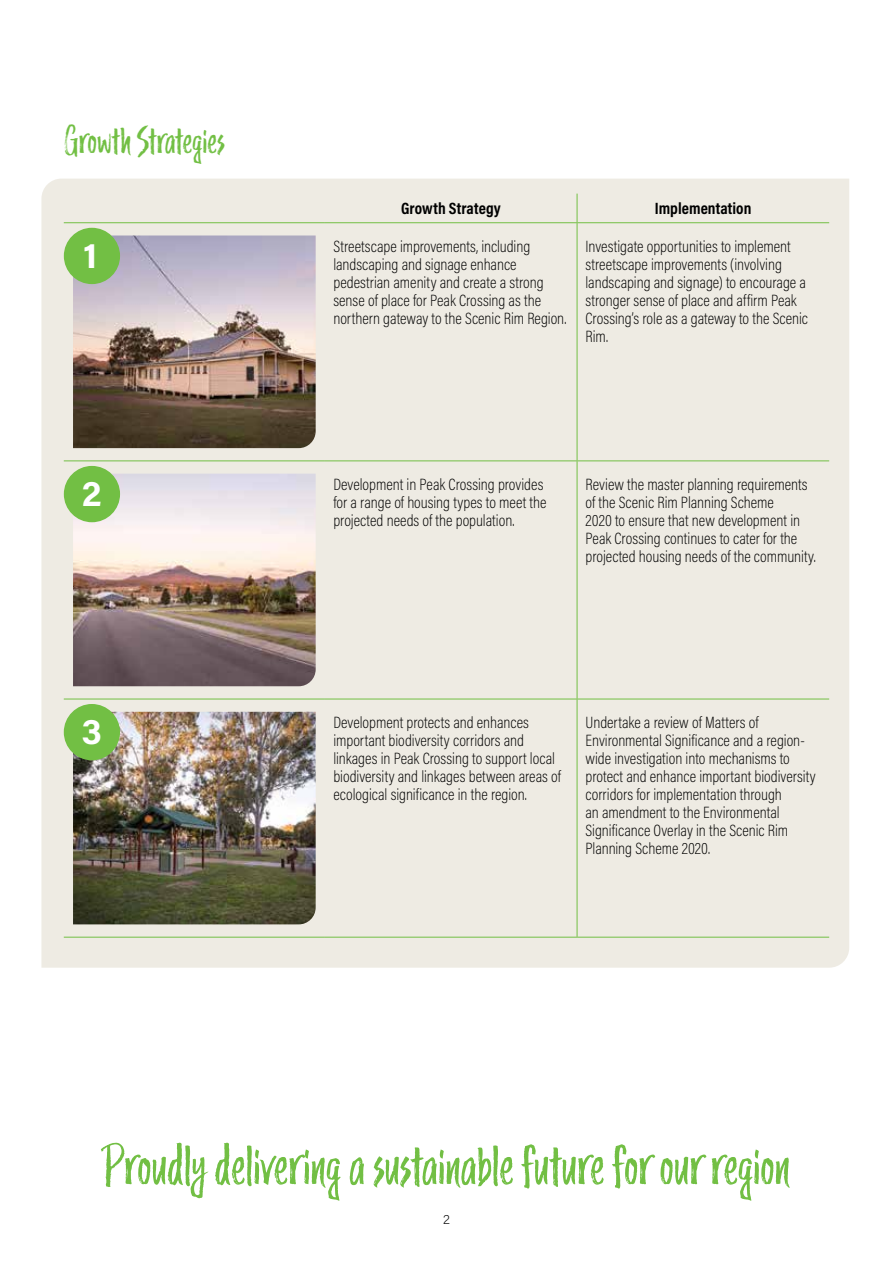
<style>
.page{position:relative;width:893px;height:1263px;background:#fff}
.page>*{position:absolute;margin:0;border:0;box-sizing:border-box;transform-origin:0 0}
.t1{font:54px "Trailmade";color:#72bf44}
.t2{font:36px "Trailmade";color:#72bf44}
.t3{font:700 36px "Acumin Pro";color:#fff}
.t4{font:200 16.5px/18px "Acumin Pro Cond";color:#000}
.t5{font:700 16.5px "Acumin Pro Cond";letter-spacing:.005em;color:#000}
.t6{font:200 13.5px "Acumin Pro";color:#000}
</style>
<div class="page">
<div style="left:41px;top:179px;width:808px;height:789px;background:#eeebe3"></div>
<svg style="left:577px;top:194px;width:1px;height:28px"></svg>
<hr style="left:64px;top:222px;width:261px;height:1px;background:#72bf44">
<hr style="left:325px;top:222px;width:252px;height:1px;background:#72bf44">
<hr style="left:577px;top:222px;width:252px;height:1px;background:#72bf44">
<hr style="left:577px;top:223px;width:1px;height:237px;background:#72bf44">
<hr style="left:64px;top:460px;width:261px;height:1px;background:#72bf44">
<hr style="left:325px;top:460px;width:252px;height:1px;background:#72bf44">
<hr style="left:577px;top:460px;width:252px;height:1px;background:#72bf44">
<hr style="left:577px;top:461px;width:1px;height:238px;background:#72bf44">
<hr style="left:64px;top:699px;width:261px;height:1px;background:#72bf44">
<hr style="left:325px;top:699px;width:252px;height:1px;background:#72bf44">
<hr style="left:577px;top:699px;width:252px;height:1px;background:#72bf44">
<hr style="left:577px;top:699px;width:1px;height:238px;background:#72bf44">
<hr style="left:64px;top:937px;width:261px;height:1px;background:#72bf44">
<hr style="left:325px;top:937px;width:252px;height:1px;background:#72bf44">
<hr style="left:577px;top:937px;width:252px;height:1px;background:#72bf44">
<img style="left:73px;top:235px;width:243px;height:213px">
<img style="left:73px;top:474px;width:243px;height:212px">
<img style="left:73px;top:712px;width:243px;height:212px">
<div style="left:64px;top:466px;width:56px;height:56px;background:#72bf44;border-radius:50%"></div>
<div style="left:64px;top:704px;width:56px;height:56px;background:#72bf44;border-radius:50%"></div>
<div style="left:64px;top:228px;width:56px;height:56px;background:#72bf44;border-radius:50%"></div>
<h2 class="t2" style="left:64px;top:118px;width:162px">Growth Strategies</h2>
<h2 class="t3" style="left:83px;top:230px;width:16px">1</h2>
<h2 class="t3" style="left:82px;top:468px;width:21px">2</h2>
<h2 class="t3" style="left:82px;top:706px;width:22px">3</h2>
<p class="t5" style="left:401px;top:198px;width:101px">Growth Strategy</p>
<p class="t5" style="left:655px;top:198px;width:98px">Implementation</p>
<p class="t4" style="left:333px;top:237px;width:234px">Streetscape improvements, including landscaping and signage enhance pedestrian amenity and create a strong sense of place for Peak Crossing as the northern gateway to the Scenic Rim Region.</p>
<p class="t4" style="left:586px;top:237px;width:224px">Investigate opportunities to implement streetscape improvements (involving landscaping and signage) to encourage a stronger sense of place and affirm Peak Crossing’s role as a gateway to the Scenic Rim.</p>
<p class="t4" style="left:333px;top:475px;width:215px">Development in Peak Crossing provides for a range of housing types to meet the projected needs of the population.</p>
<p class="t4" style="left:586px;top:475px;width:232px">Review the master planning requirements of the Scenic Rim Planning Scheme<br>2020 to ensure that new development in Peak Crossing continues to cater for the projected housing needs of the community.</p>
<p class="t4" style="left:333px;top:713px;width:229px">Development protects and enhances important biodiversity corridors and linkages in Peak Crossing to support local biodiversity and linkages between areas of ecological significance in the region.</p>
<p class="t4" style="left:586px;top:713px;width:232px">Undertake a review of Matters of Environmental Significance and a region&shy;wide investigation into mechanisms to protect and enhance important biodiversity corridors for implementation through<br>an amendment to the Environmental Significance Overlay in the Scenic Rim Planning Scheme 2020.</p>
<h1 class="t1" style="left:103px;top:1131px;width:688px">Proudly delivering a sustainable future for our region</h1>
<p class="t6" style="left:443px;top:1210px;width:8px">2</p>
</div>
